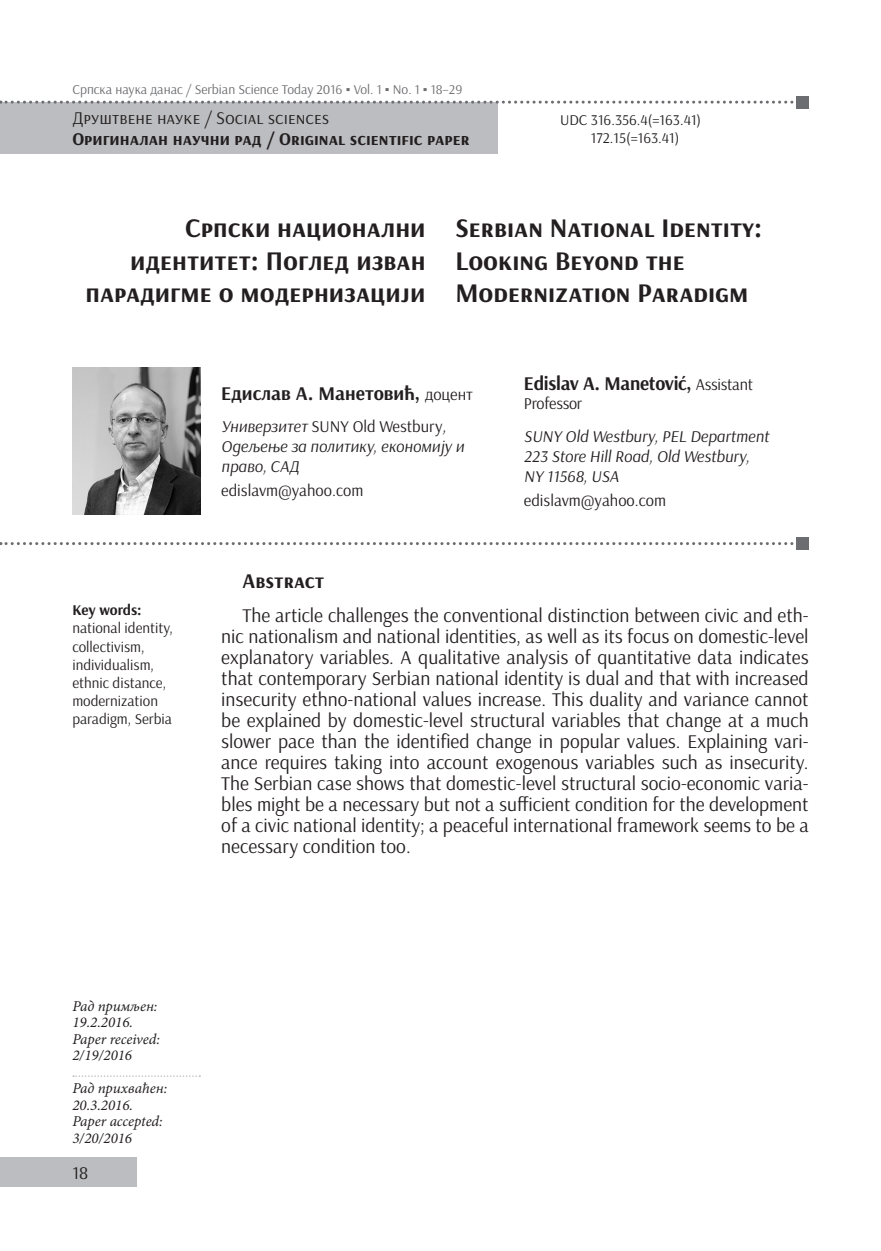
<style>
.page{position:relative;width:881px;height:1251px;background:#fff}
.page>*{position:absolute;margin:0;border:0;box-sizing:border-box;transform-origin:0 0}
.t1{font:700 27px/32.4px "Arsenal";color:#231f20;text-align:right}
.t2{font:700 21px "Arsenal";color:#231f20}
.t3{font:19.5px/21px "Arsenal";color:#231f20;text-align:justify}
.t4{font:700 19.5px "Arsenal";letter-spacing:-.015em;color:#231f20}
.t5{font:700 18px "Arsenal";color:#231f20}
.t6{font:18px "Arsenal";color:#231f20}
.t7{font:italic 16.5px/19.8px "Arsenal";color:#231f20}
.t8{font:16.5px "Arsenal";color:#231f20}
.t9{font:15px/18px "Arsenal";color:#231f20}
.t10{font:italic 15px/16.5px "Minion Pro";color:#231f20}
.t11{font:700 15px "Arsenal";letter-spacing:-.005em;color:#231f20}
.t12{font:13.5px "Arsenal";color:#6c6d70}
.s1{font-family:"Times New Roman"}
.s2{font-weight:400;font-size:16.5px}
.s3{font-style:normal}
</style>
<div class="page">
<div style="left:0;top:1157px;width:136px;height:29px;background:#bcbdc0"></div>
<img style="left:72px;top:367px;width:128px;height:147px">
<div style="left:0;top:102px;width:497px;height:51px;background:#bcbdc0"></div>
<svg style="left:0;top:542px;width:794px;height:3px"></svg>
<div style="left:796px;top:537px;width:12px;height:12px;background:#6c6d70"></div>
<svg style="left:0;top:101px;width:794px;height:3px"></svg>
<div style="left:796px;top:96px;width:12px;height:12px;background:#6c6d70"></div>
<svg style="left:73px;top:1075px;width:127px;height:1px"></svg>
<p class="t12" style="left:72px;top:81px;width:391px">Српска наука данас / Serbian Science Today 2016 <span class="s1">▪</span> Vol. 1 <span class="s1">▪</span> No. 1 <span class="s1">▪</span> 18–29</p>
<p class="t6" style="left:72px;top:106px;width:258px">Друштвене науке / Social sciences</p>
<p class="t5" style="left:72px;top:128px;width:398px">Оригиналан научни рад / Original scientific paper</p>
<p class="t9" style="left:590px;top:111px;width:112px;text-indent:-31px">UDC 316.356.4(=163.41)<br>172.15(=163.41)</p>
<h1 class="t1" style="left:85px;top:213px;width:341px">Српски национални идентитет: Поглед изван парадигме о модернизацији</h1>
<h1 class="t1" style="left:455px;top:213px;width:308px;text-align:left">Serbian National Identity:<br>Looking Beyond the<br>Modernization Paradigm</h1>
<p class="t11" style="left:72px;top:601px;width:71px">Key words:</p>
<p class="t9" style="left:72px;top:619px;width:102px">national identity, collectivism, individualism, ethnic distance, modernization paradigm, Serbia</p>
<p class="t4" style="left:221px;top:381px;width:253px">Едислав А. Манетовић, <span class="s2">доцент</span></p>
<p class="t7" style="left:221px;top:417px;width:244px">Универзитет <span class="s3">SUNY Old Westbury</span>,<br>Одељење за политику, економију и право, САД</p>
<p class="t8" style="left:221px;top:480px;width:144px">edislavm@yahoo.com</p>
<p class="t4" style="left:523px;top:371px;width:230px">Edislav А. Manetović, <span class="s2">Assistant</span></p>
<p class="t8" style="left:523px;top:394px;width:60px">Professor</p>
<p class="t7" style="left:523px;top:426px;width:246px">SUNY Old Westbury, PEL Department<br>223 Store Hill Road, Old Westbury,<br>NY 11568, USA</p>
<p class="t8" style="left:523px;top:490px;width:144px">edislavm@yahoo.com</p>
<p class="t2" style="left:242px;top:568px;width:83px">Abstract</p>
<p class="t3" style="left:221px;top:604px;width:588px;text-indent:21px">The article challenges the conventional distinction between civic and eth&shy;nic nationalism and national identities, as well as its focus on domestic-level explanatory variables. A qualitative analysis of quantitative data indicates that contemporary Serbian national identity is dual and that with increased insecurity ethno-national values increase. This duality and variance cannot be explained by domestic-level structural variables that change at a much slower pace than the identified change in popular values. Explaining vari&shy;ance requires taking into account exogenous variables such as insecurity.<br>The Serbian case shows that domestic-level structural socio-economic varia&shy;bles might be a necessary but not a sufficient condition for the development of a civic national identity; a peaceful international framework seems to be a necessary condition too.</p>
<p class="t10" style="left:72px;top:997px;width:89px">Рад примљен:<br>19.2.2016.<br>Paper received:<br>2/19/2016</p>
<p class="t10" style="left:72px;top:1080px;width:96px">Рад прихваћен:<br>20.3.2016.<br>Paper accepted:<br>3/20/2016</p>
<p class="t6" style="left:72px;top:1161px;width:17px">18</p>
</div>
